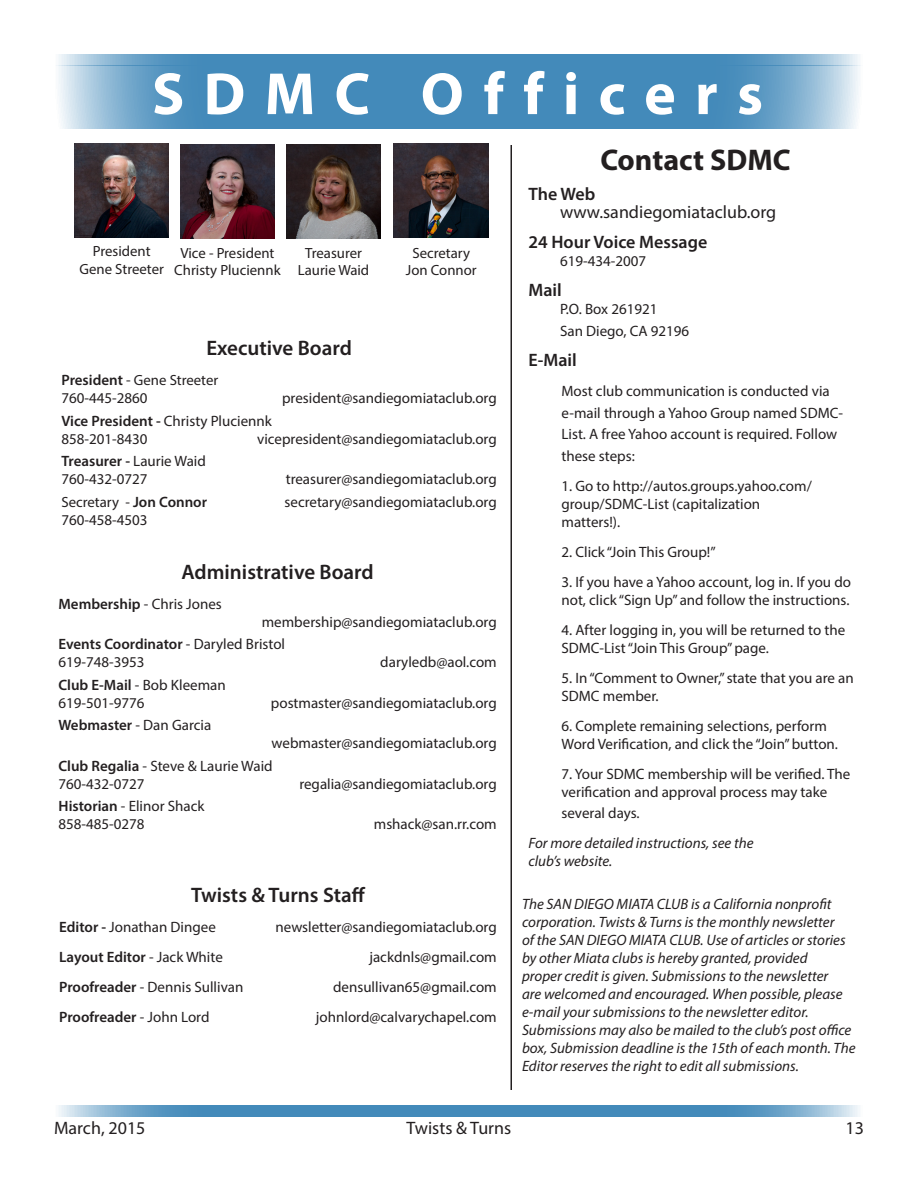
<style>
.page{position:relative;width:918px;height:1188px;background:#fff}
.page>*{position:absolute;margin:0;border:0;box-sizing:border-box;transform-origin:0 0}
.t1{font:700 60px "Myriad Pro";letter-spacing:.32em;color:#fff}
.t2{font:700 30px "Myriad Pro";color:#231f20}
.t3{font:600 21px "Myriad Pro";color:#231f20}
.t4{font:18px "Myriad Pro";color:#231f20}
.t5{font:600 18px "Myriad Pro";color:#231f20}
.t6{font:15px/18px "Myriad Pro";color:#231f20}
.t7{font:italic 15px/18px "Myriad Pro";color:#231f20}
.t8{font:600 15px "Myriad Pro";color:#231f20}
.t9{font:14.7px/17.7px "Myriad Pro";color:#231f20;text-align:center}
.s1{font-weight:600;font-size:15px}
.s2{font-size:15px}
.s3{font-weight:600}
.s4{font-weight:400}
</style>
<div class="page">
<svg style="left:58px;top:1105px;width:802px;height:11px;background:#5997c2"></svg>
<svg style="left:58px;top:54px;width:802px;height:11px;background:#5997c2"></svg>
<svg style="left:56px;top:65px;width:805px;height:63px;background:#5a98c2"></svg>
<hr style="left:511px;top:145px;width:1px;height:945px;background:#231f20">
<img style="left:180px;top:144px;width:95px;height:94px">
<img style="left:286px;top:144px;width:95px;height:94px">
<img style="left:75px;top:143px;width:94px;height:95px">
<img style="left:394px;top:143px;width:94px;height:95px">
<h1 class="t1" style="left:152px;top:55px;width:613px">SDMC Officers</h1>
<p class="t9" style="left:80px;top:242px;width:86px">President<br>Gene Streeter</p>
<p class="t9" style="left:174px;top:244px;width:108px">Vice - President<br>Christy Pluciennk</p>
<p class="t9" style="left:298px;top:244px;width:73px">Treasurer<br>Laurie Waid</p>
<p class="t9" style="left:406px;top:244px;width:72px">Secretary<br>Jon Connor</p>
<h3 class="t3" style="left:206px;top:335px;width:147px">Executive Board</h3>
<p class="t9" style="left:62px;top:371px;width:158px"><span class="s1">President</span> <span class="s2">-</span> Gene Streeter</p>
<p class="t6" style="left:62px;top:389px;width:88px">760-445-2860</p>
<p class="t6" style="left:282px;top:389px;width:216px">president@sandiegomiataclub.org</p>
<p class="t6" style="left:62px;top:411px;width:212px"><span class="s3">Vice President -</span> Christy Pluciennk<br>858-201-8430</p>
<p class="t6" style="left:257px;top:429px;width:241px">vicepresident@sandiegomiataclub.org</p>
<p class="t6" style="left:62px;top:452px;width:146px"><span class="s3">Treasurer -</span> Laurie Waid<br>760-432-0727</p>
<p class="t6" style="left:286px;top:470px;width:213px">treasurer@sandiegomiataclub.org</p>
<p class="t9" style="left:62px;top:493px;width:147px">Secretary - <span class="s1">Jon Connor</span></p>
<p class="t6" style="left:285px;top:492px;width:214px">secretary@sandiegomiataclub.org</p>
<p class="t6" style="left:62px;top:510px;width:88px">760-458-4503</p>
<h3 class="t3" style="left:181px;top:559px;width:194px">Administrative Board</h3>
<p class="t6" style="left:58px;top:595px;width:165px"><span class="s3">Membership</span> - Chris Jones</p>
<p class="t6" style="left:58px;top:610px;width:440px;line-height:22.5px;text-indent:203px">membership@sandiegomiataclub.org<br><span class="s3">Events Coordinator</span> - Daryled Bristol</p>
<p class="t6" style="left:58px;top:653px;width:88px">619-748-3953</p>
<p class="t6" style="left:380px;top:653px;width:118px">daryledb@aol.com</p>
<p class="t6" style="left:58px;top:676px;width:169px"><span class="s3">Club E-Mail</span> - Bob Kleeman<br>619-501-9776</p>
<p class="t6" style="left:271px;top:694px;width:227px">postmaster@sandiegomiataclub.org</p>
<p class="t6" style="left:58px;top:716px;width:154px"><span class="s3">Webmaster</span> - Dan Garcia</p>
<p class="t6" style="left:58px;top:732px;width:440px;line-height:22.5px;text-indent:213px">webmaster@sandiegomiataclub.org<br><span class="s3">Club Regalia</span> - Steve &amp; Laurie Waid</p>
<p class="t6" style="left:58px;top:775px;width:88px">760-432-0727</p>
<p class="t6" style="left:299px;top:775px;width:199px">regalia@sandiegomiataclub.org</p>
<p class="t6" style="left:58px;top:797px;width:148px"><span class="s3">Historian</span> - Elinor Shack<br>858-485-0278</p>
<p class="t6" style="left:374px;top:815px;width:124px">mshack@san.rr.com</p>
<h3 class="t3" style="left:191px;top:881px;width:176px">Twists &amp; Turns Staff</h3>
<p class="t6" style="left:59px;top:918px;width:158px"><span class="s3">Editor -</span> Jonathan Dingee</p>
<p class="t6" style="left:276px;top:918px;width:223px">newsletter@sandiegomiataclub.org</p>
<p class="t8" style="left:59px;top:947px;width:165px">Layout Editor <span class="s4">- Jack White</span></p>
<p class="t6" style="left:369px;top:948px;width:129px">jackdnls@gmail.com</p>
<p class="t6" style="left:59px;top:978px;width:186px"><span class="s3">Proofreader</span> - Dennis Sullivan</p>
<p class="t6" style="left:333px;top:978px;width:165px">densullivan65@gmail.com</p>
<p class="t8" style="left:59px;top:1007px;width:152px">Proofreader <span class="s4">- John Lord</span></p>
<p class="t6" style="left:316px;top:1008px;width:182px">johnlord@calvarychapel.com</p>
<h2 class="t2" style="left:600px;top:141px;width:192px">Contact SDMC</h2>
<p class="t5" style="left:528px;top:183px;width:68px">The Web</p>
<p class="t4" style="left:560px;top:201px;width:218px">www.sandiegomiataclub.org</p>
<p class="t5" style="left:528px;top:231px;width:180px">24 Hour Voice Message</p>
<p class="t6" style="left:560px;top:252px;width:88px">619-434-2007</p>
<p class="t5" style="left:528px;top:279px;width:35px">Mail</p>
<p class="t6" style="left:560px;top:298px;width:131px;line-height:21.6px">P.O. Box 261921<br>San Diego, CA 92196</p>
<p class="t5" style="left:528px;top:349px;width:50px">E-Mail</p>
<p class="t6" style="left:561px;top:380px;width:283px;line-height:21.6px">Most club communication is conducted via e-mail through a Yahoo Group named SDMC-List. A free Yahoo account is required. Follow these steps:</p>
<p class="t6" style="left:561px;top:477px;width:252px">1. Go to http://autos.groups.yahoo.com/ group/SDMC-List (capitalization matters!).</p>
<p class="t6" style="left:561px;top:543px;width:156px">2. Click “Join This Group!”</p>
<p class="t6" style="left:561px;top:573px;width:291px">3. If you have a Yahoo account, log in. If you do not, click “Sign Up” and follow the instructions.</p>
<p class="t6" style="left:561px;top:621px;width:285px">4. After logging in, you will be returned to the<br>SDMC-List “Join This Group” page.</p>
<p class="t6" style="left:561px;top:669px;width:294px">5. In “Comment to Owner,” state that you are an<br>SDMC member.</p>
<p class="t6" style="left:561px;top:717px;width:278px">6. Complete remaining selections, perform<br>Word Verification, and click the “Join” button.</p>
<p class="t6" style="left:561px;top:765px;width:290px">7. Your SDMC membership will be verified. The verification and approval process may take</p>
<p class="t6" style="left:561px;top:804px;width:80px">several days.</p>
<p class="t7" style="left:528px;top:834px;width:227px">For more detailed instructions, see the club’s website.</p>
<p class="t7" style="left:522px;top:894px;width:335px">The SAN DIEGO MIATA CLUB is a California nonprofit corporation. Twists &amp; Turns is the monthly newsletter<br>of the SAN DIEGO MIATA CLUB. Use of articles or stories by other Miata clubs is hereby granted, provided<br>proper credit is given. Submissions to the newsletter<br>are welcomed and encouraged. When possible, please e-mail your submissions to the newsletter editor.<br>Submissions may also be mailed to the club’s post office box, Submission deadline is the 15th of each month. The Editor reserves the right to edit all submissions.</p>
<p class="t4" style="left:54px;top:1117px;width:93px">March, 2015</p>
<p class="t4" style="left:407px;top:1117px;width:106px">Twists &amp; Turns</p>
<p class="t4" style="left:846px;top:1117px;width:20px">13</p>
</div>
